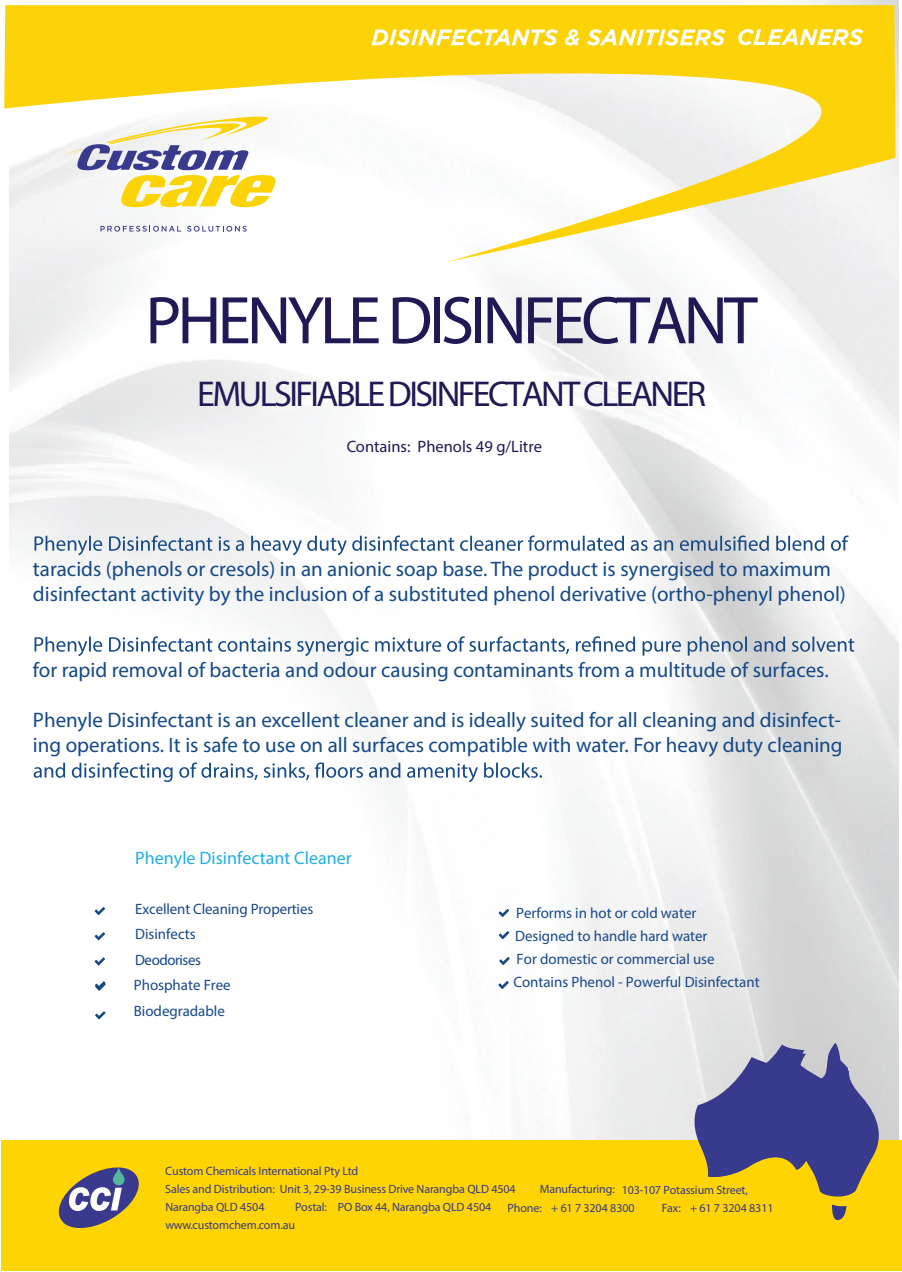
<style>
.page{position:relative;width:902px;height:1272px;background:#fff}
.page>*{position:absolute;margin:0;border:0;box-sizing:border-box;transform-origin:0 0}
.t1{font:67.95px "Myriad Pro";letter-spacing:-.06em;color:#1f1955}
.t2{font:36px "Myriad Pro";letter-spacing:-.07em;color:#1f1955}
.t3{font:21px/25.2px "Myriad Pro";color:#154987}
.t4{font:18px "Myriad Pro";color:#1eafe5}
.t5{font:16.5px "Myriad Pro";color:#1f1955}
.t6{font:15px/25.2px "Myriad Pro";color:#174889}
.t7{font:12px/18px "Myriad Pro";letter-spacing:-.01em;color:#38388c}
</style>
<div class="page">
<img style="left:9px;top:1px;width:889px;height:1138px">
<div style="left:1px;top:1139px;width:900px;height:131px;background:#fed402"></div>
<svg style="left:425px;top:1043px;width:462px;height:178px"></svg>
<svg style="left:95px;top:907px;width:10px;height:8px"></svg>
<svg style="left:95px;top:932px;width:10px;height:8px"></svg>
<svg style="left:95px;top:957px;width:10px;height:8px"></svg>
<svg style="left:95px;top:1011px;width:10px;height:8px"></svg>
<svg style="left:4px;top:5px;width:891px;height:257px"></svg>
<svg style="left:498px;top:909px;width:11px;height:8px"></svg>
<svg style="left:498px;top:931px;width:11px;height:8px"></svg>
<svg style="left:499px;top:957px;width:10px;height:8px"></svg>
<svg style="left:498px;top:981px;width:10px;height:8px"></svg>
<svg style="left:100px;top:225px;width:81px;height:7px"></svg>
<svg style="left:58px;top:1167px;width:81px;height:61px"></svg>
<svg style="left:95px;top:981px;width:11px;height:9px"></svg>
<svg style="left:371px;top:29px;width:493px;height:20px"></svg>
<svg style="left:35px;top:535px;width:813px;height:20px"></svg>
<svg style="left:35px;top:636px;width:819px;height:20px"></svg>
<svg style="left:34px;top:762px;width:508px;height:20px"></svg>
<h1 class="t1" style="left:145px;top:278px;width:613px">PHENYLE DISINFECTANT</h1>
<h2 class="t2" style="left:197px;top:372px;width:510px">EMULSIFIABLE DISINFECTANT CLEANER</h2>
<p class="t5" style="left:347px;top:436px;width:197px">Contains: Phenols 49 g/Litre</p>
<p class="t3" style="left:33px;top:556px;width:814px">taracids (phenols or cresols) in an anionic soap base. The product is synergised to maximum disinfectant activity by the inclusion of a substituted phenol derivative (ortho-phenyl phenol)</p>
<p class="t3" style="left:33px;top:656px;width:797px">for rapid removal of bacteria and odour causing contaminants from a multitude of surfaces.</p>
<p class="t3" style="left:33px;top:707px;width:811px">Phenyle Disinfectant is an excellent cleaner and is ideally suited for all cleaning and disinfect&shy;ing operations. It is safe to use on all surfaces compatible with water. For heavy duty cleaning</p>
<p class="t4" style="left:135px;top:846px;width:218px">Phenyle Disinfectant Cleaner</p>
<p class="t6" style="left:135px;top:896px;width:180px">Excellent Cleaning Properties<br>Disinfects<br>Deodorises</p>
<p class="t6" style="left:515px;top:901px;width:194px;line-height:22.8px">Performs in hot or cold water<br>Designed to handle hard water</p>
<p class="t6" style="left:513px;top:969px;width:248px">Contains Phenol - Powerful Disinfectant</p>
<p class="t6" style="left:516px;top:946px;width:199px">For domestic or commercial use</p>
<p class="t6" style="left:134px;top:971px;width:98px;line-height:26.5px">Phosphate Free<br>Biodegradable</p>
<p class="t7" style="left:165px;top:1161px;width:352px">Custom Chemicals International Pty Ltd<br>Sales and Distribution: Unit 3, 29-39 Business Drive Narangba QLD 4504</p>
<p class="t7" style="left:539px;top:1180px;width:209px">Manufacturing: 103-107 Potassium Street,</p>
<p class="t7" style="left:165px;top:1197px;width:101px">Narangba QLD 4504</p>
<p class="t7" style="left:295px;top:1197px;width:198px">Postal: PO Box 44, Narangba QLD 4504</p>
<p class="t7" style="left:507px;top:1198px;width:129px">Phone: + 61 7 3204 8300</p>
<p class="t7" style="left:661px;top:1198px;width:113px">Fax: + 61 7 3204 8311</p>
<p class="t7" style="left:165px;top:1215px;width:131px">www.customchem.com.au</p>
</div>
